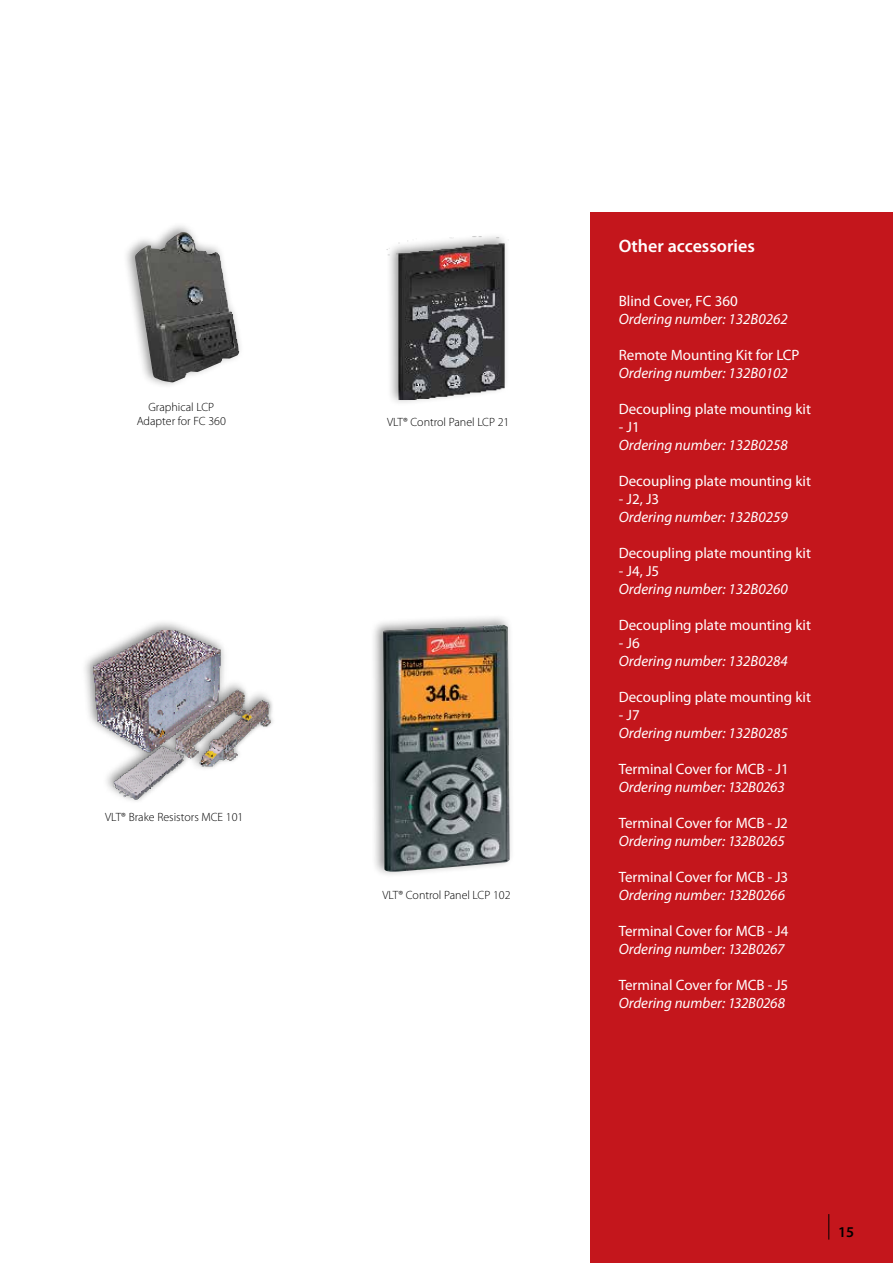
<style>
.page{position:relative;width:893px;height:1263px;background:#fff}
.page>*{position:absolute;margin:0;border:0;box-sizing:border-box;transform-origin:0 0}
.t1{font:600 18px "Myriad Pro";color:#fff}
.t2{font:15px "Myriad Pro";color:#fff}
.t3{font:italic 15px "Myriad Pro";color:#fff}
.t4{font:600 15px "Myriad Pro";color:#000}
.t5{font:300 12px/13.5px "Myriad Pro";color:#000;text-align:center}
</style>
<div class="page">
<div style="left:591px;top:213px;width:302px;height:1050px;background:#c4161c"></div>
<svg style="left:828px;top:1214px;width:1px;height:25px"></svg>
<img style="left:386px;top:237px;width:121px;height:163px">
<div style="left:370px;top:614px;width:145px;height:265px;background:#000;opacity:.41"></div>
<img style="left:383px;top:625px;width:126px;height:247px">
<div style="left:122px;top:221px;width:122px;height:168px;background:#000;opacity:.41"></div>
<img style="left:165px;top:232px;width:17px;height:15px">
<div style="left:81px;top:619px;width:195px;height:186px;background:#000;opacity:.41"></div>
<img style="left:91px;top:630px;width:184px;height:173px">
<p class="t5" style="left:137px;top:401px;width:91px">Graphical LCP<br>Adapter for FC 360</p>
<p class="t5" style="left:105px;top:811px;width:140px">VLT® Brake Resistors MCE 101</p>
<p class="t5" style="left:387px;top:415px;width:124px">VLT® Control Panel LCP 21</p>
<p class="t5" style="left:382px;top:888px;width:130px">VLT® Control Panel LCP 102</p>
<p class="t1" style="left:619px;top:235px;width:138px">Other accessories</p>
<p class="t2" style="left:619px;top:292px;width:121px">Blind Cover, FC 360</p>
<p class="t3" style="left:619px;top:310px;width:171px">Ordering number: 132B0262</p>
<p class="t2" style="left:619px;top:346px;width:182px">Remote Mounting Kit for LCP</p>
<p class="t3" style="left:619px;top:364px;width:171px">Ordering number: 132B0102</p>
<p class="t2" style="left:619px;top:400px;width:194px">Decoupling plate mounting kit</p>
<p class="t2" style="left:619px;top:418px;width:23px">- J1</p>
<p class="t3" style="left:619px;top:436px;width:171px">Ordering number: 132B0258</p>
<p class="t2" style="left:619px;top:472px;width:194px">Decoupling plate mounting kit</p>
<p class="t2" style="left:619px;top:490px;width:42px">- J2, J3</p>
<p class="t3" style="left:619px;top:508px;width:171px">Ordering number: 132B0259</p>
<p class="t2" style="left:619px;top:544px;width:194px">Decoupling plate mounting kit</p>
<p class="t2" style="left:619px;top:562px;width:42px">- J4, J5</p>
<p class="t3" style="left:619px;top:580px;width:171px">Ordering number: 132B0260</p>
<p class="t2" style="left:619px;top:616px;width:194px">Decoupling plate mounting kit</p>
<p class="t2" style="left:619px;top:634px;width:23px">- J6</p>
<p class="t3" style="left:619px;top:652px;width:171px">Ordering number: 132B0284</p>
<p class="t2" style="left:619px;top:688px;width:194px">Decoupling plate mounting kit</p>
<p class="t2" style="left:619px;top:706px;width:23px">- J7</p>
<p class="t3" style="left:619px;top:724px;width:171px">Ordering number: 132B0285</p>
<p class="t2" style="left:619px;top:760px;width:172px">Terminal Cover for MCB - J1</p>
<p class="t3" style="left:619px;top:778px;width:167px">Ordering number: 132B0263</p>
<p class="t2" style="left:619px;top:814px;width:171px">Terminal Cover for MCB - J2</p>
<p class="t3" style="left:619px;top:832px;width:168px">Ordering number: 132B0265</p>
<p class="t2" style="left:619px;top:868px;width:171px">Terminal Cover for MCB - J3</p>
<p class="t3" style="left:619px;top:886px;width:168px">Ordering number: 132B0266</p>
<p class="t2" style="left:619px;top:922px;width:171px">Terminal Cover for MCB - J4</p>
<p class="t3" style="left:619px;top:940px;width:167px">Ordering number: 132B0267</p>
<p class="t2" style="left:619px;top:976px;width:171px">Terminal Cover for MCB - J5</p>
<p class="t3" style="left:619px;top:994px;width:168px">Ordering number: 132B0268</p>
<p class="t4" style="left:838px;top:1223px;width:18px">15</p>
</div>
